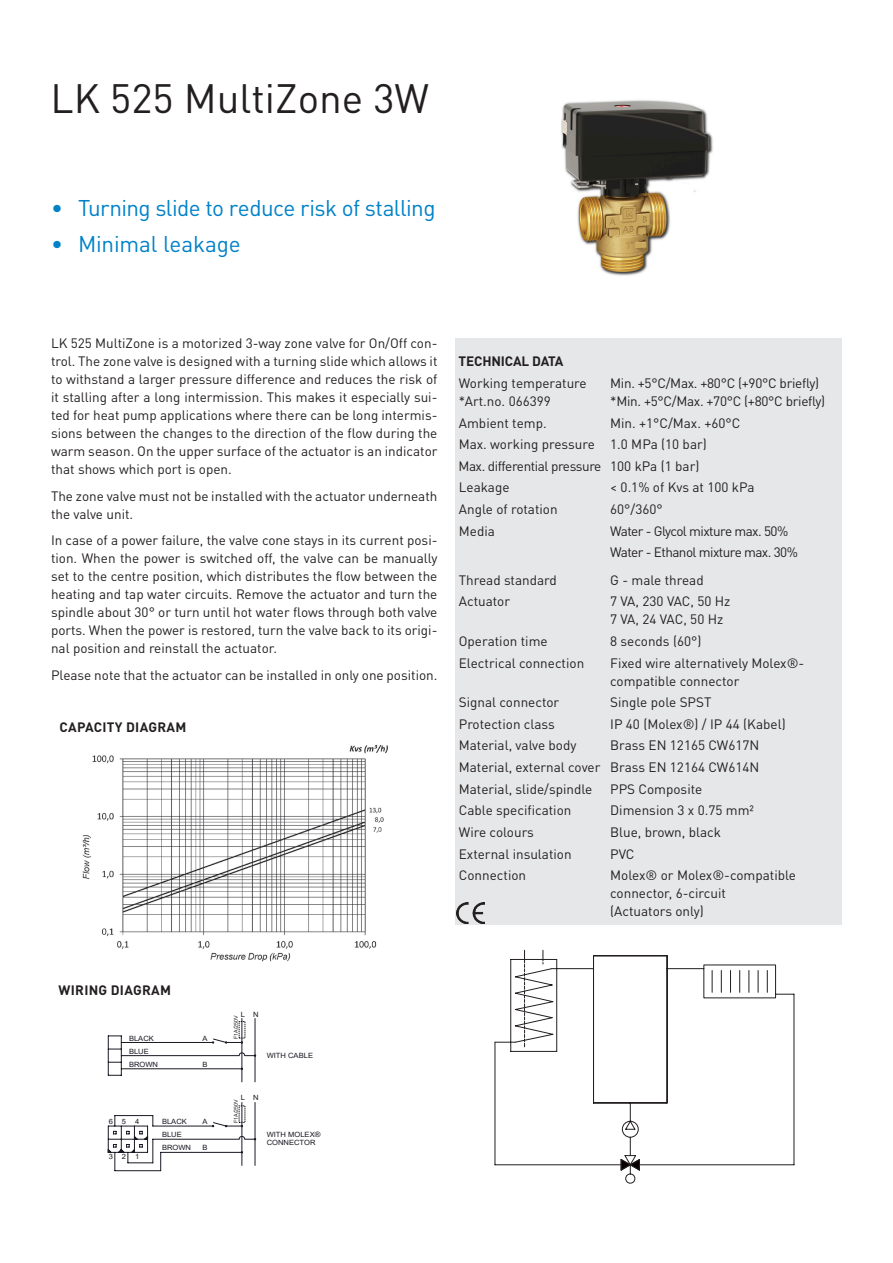
<style>
.page{position:relative;width:893px;height:1263px;background:#fff}
.page>*{position:absolute;margin:0;border:0;box-sizing:border-box;transform-origin:0 0}
.TableHead{font:40.5px "DIN Pro";color:#231f20}
.t1{font:22.5px "DIN Pro";letter-spacing:-.02em;color:#0082c8}
.para{font:13.5px/18px "DIN Pro";color:#231f20;text-align:justify}
.tech-td{font:13.5px/18px "DIN Pro";color:#231f20}
.tech-td-2{font:13.5px "DIN Pro";letter-spacing:-.02em;color:#231f20}
.tech-td-3{font:13.5px "DIN Pro";letter-spacing:-.04em;color:#231f20}
.SparepartsAccessorie{font:700 13.5px "DIN Pro";letter-spacing:.02em;color:#231f20}
.tech-td-4{font:13.5px "DIN Pro";letter-spacing:-.03em;color:#231f20}
.SparepartsAccessorie-2{font:700 13.5px "DIN Pro";letter-spacing:-.01em;color:#231f20}
.CCR_Article{font:7.2px/13.2px "Arial";color:#191924;scale:1.05 1}
.CCR_Article-2{font:5.25px "Arial";color:#1d1d1b}
.s1{font-size:7.35px}
</style>
<div class="page">
<img style="left:561px;top:100px;width:152px;height:176px">
<div style="left:455px;top:339px;width:387px;height:586px;background:#e6e7e9"></div>
<img style="left:457px;top:902px;width:27px;height:22px">
<svg style="left:108px;top:1018px;width:148px;height:153px"></svg>
<svg style="left:494px;top:955px;width:300px;height:216px"></svg>
<hr style="left:557px;top:968px;width:36px;height:1px;background:#231f20">
<hr style="left:556px;top:959px;width:1px;height:92px;background:#231f20">
<hr style="left:510px;top:959px;width:1px;height:92px;background:#231f20">
<hr style="left:511px;top:1051px;width:46px;height:1px;background:#231f20">
<svg style="left:620px;top:1155px;width:19px;height:29px"></svg>
<svg style="left:495px;top:950px;width:62px;height:97px"></svg>
<img style="left:82px;top:744px;width:306px;height:218px">
<p class="TableHead" style="left:51px;top:66px;width:380px">LK 525 MultiZone 3W</p>
<p class="t1" style="left:51px;top:190px;width:386px">• Turning slide to reduce risk of stalling</p>
<p class="t1" style="left:51px;top:226px;width:191px">• Minimal leakage</p>
<p class="para" style="left:51px;top:333px;width:388px">LK 525 MultiZone is a motorized 3-way zone valve for On/Off con&shy;trol. The zone valve is designed with a turning slide which allows it to withstand a larger pressure difference and reduces the risk of it stalling after a long intermission. This makes it especially sui&shy;ted for heat pump applications where there can be long intermis&shy;sions between the changes to the direction of the flow during the warm season. On the upper surface of the actuator is an indicator that shows which port is open.</p>
<p class="para" style="left:51px;top:486px;width:388px">The zone valve must not be installed with the actuator underneath the valve unit.</p>
<p class="para" style="left:51px;top:530px;width:388px">In case of a power failure, the valve cone stays in its current posi&shy;tion. When the power is switched off, the valve can be manually set to the centre position, which distributes the flow between the heating and tap water circuits. Remove the actuator and turn the spindle about 30° or turn until hot water flows through both valve ports. When the power is restored, turn the valve back to its origi&shy;nal position and reinstall the actuator.</p>
<p class="para" style="left:51px;top:665px;width:388px">Please note that the actuator can be installed in only one position.</p>
<p class="SparepartsAccessorie" style="left:60px;top:716px;width:128px">CAPACITY DIAGRAM</p>
<p class="SparepartsAccessorie-2" style="left:458px;top:350px;width:107px">TECHNICAL DATA</p>
<p class="tech-td" style="left:459px;top:373px;width:129px">Working temperature</p>
<p class="tech-td" style="left:459px;top:391px;width:94px">*Art.no. 066399</p>
<p class="tech-td-2" style="left:610px;top:372px;width:210px">Min. +5°C/Max. +80°C (+90°C briefly)</p>
<p class="tech-td-2" style="left:610px;top:390px;width:217px">*Min. +5°C/Max. +70°C (+80°C briefly)</p>
<p class="tech-td" style="left:459px;top:412px;width:89px">Ambient temp.</p>
<p class="tech-td" style="left:610px;top:412px;width:132px">Min. +1°C/Max. +60°C</p>
<p class="tech-td" style="left:459px;top:434px;width:137px">Max. working pressure</p>
<p class="tech-td" style="left:610px;top:434px;width:98px">1.0 MPa (10 bar)</p>
<p class="tech-td-4" style="left:458px;top:455px;width:144px">Max. differential pressure</p>
<p class="tech-td" style="left:610px;top:455px;width:91px">100 kPa (1 bar)</p>
<p class="tech-td" style="left:459px;top:477px;width:52px">Leakage</p>
<p class="tech-td" style="left:610px;top:477px;width:146px">&lt; 0.1% of Kvs at 100 kPa</p>
<p class="tech-td" style="left:459px;top:499px;width:100px">Angle of rotation</p>
<p class="tech-td" style="left:610px;top:499px;width:54px">60°/360°</p>
<p class="tech-td" style="left:459px;top:520px;width:38px">Media</p>
<p class="tech-td-3" style="left:610px;top:520px;width:180px">Water - Glycol mixture max. 50%</p>
<p class="tech-td-3" style="left:610px;top:542px;width:189px">Water - Ethanol mixture max. 30%</p>
<p class="tech-td" style="left:459px;top:570px;width:99px">Thread standard</p>
<p class="tech-td" style="left:610px;top:570px;width:95px">G - male thread</p>
<p class="tech-td" style="left:459px;top:591px;width:53px">Actuator</p>
<p class="tech-td" style="left:610px;top:591px;width:122px">7 VA, 230 VAC, 50 Hz</p>
<p class="tech-td" style="left:610px;top:609px;width:115px">7 VA, 24 VAC, 50 Hz</p>
<p class="tech-td" style="left:459px;top:631px;width:90px">Operation time</p>
<p class="tech-td" style="left:610px;top:631px;width:93px">8 seconds (60°)</p>
<p class="tech-td" style="left:459px;top:652px;width:127px">Electrical connection</p>
<p class="tech-td" style="left:610px;top:652px;width:196px">Fixed wire alternatively Molex®- compatible connector</p>
<p class="tech-td" style="left:459px;top:692px;width:102px">Signal connector</p>
<p class="tech-td" style="left:610px;top:692px;width:103px">Single pole SPST</p>
<p class="tech-td" style="left:459px;top:714px;width:98px">Protection class</p>
<p class="tech-td" style="left:610px;top:714px;width:177px">IP 40 (Molex®) / IP 44 (Kabel)</p>
<p class="tech-td" style="left:459px;top:735px;width:119px">Material, valve body</p>
<p class="tech-td" style="left:610px;top:735px;width:151px">Brass EN 12165 CW617N</p>
<p class="tech-td" style="left:459px;top:757px;width:143px">Material, external cover</p>
<p class="tech-td" style="left:610px;top:757px;width:151px">Brass EN 12164 CW614N</p>
<p class="tech-td" style="left:459px;top:778px;width:135px">Material, slide/spindle</p>
<p class="tech-td" style="left:610px;top:778px;width:94px">PPS Composite</p>
<p class="tech-td" style="left:459px;top:800px;width:114px">Cable specification</p>
<p class="tech-td" style="left:610px;top:800px;width:145px">Dimension 3 x 0.75 mm²</p>
<p class="tech-td" style="left:459px;top:822px;width:77px">Wire colours</p>
<p class="tech-td" style="left:610px;top:822px;width:112px">Blue, brown, black</p>
<p class="tech-td" style="left:459px;top:843px;width:114px">External insulation</p>
<p class="tech-td" style="left:610px;top:843px;width:26px">PVC</p>
<p class="tech-td" style="left:459px;top:865px;width:69px">Connection</p>
<p class="tech-td" style="left:610px;top:865px;width:187px">Molex® or Molex®-compatible connector, 6-circuit</p>
<p class="tech-td" style="left:610px;top:901px;width:95px">(Actuators only)</p>
<p class="SparepartsAccessorie" style="left:59px;top:979px;width:114px">WIRING DIAGRAM</p>
<p class="CCR_Article" style="left:129px;top:1032px;width:29px">BLACK<br>BLUE<br>BROWN</p>
<p class="CCR_Article" style="left:203px;top:1032px;width:6px">A</p>
<p class="CCR_Article" style="left:203px;top:1058px;width:6px">B</p>
<p class="CCR_Article" style="left:109px;top:1115px;width:30px">654</p>
<p class="CCR_Article" style="left:109px;top:1149px;width:30px">321</p>
<p class="CCR_Article" style="left:162px;top:1115px;width:25px">BLACK</p>
<p class="CCR_Article" style="left:162px;top:1128px;width:20px">BLUE</p>
<p class="CCR_Article" style="left:162px;top:1141px;width:29px">BROWN</p>
<p class="CCR_Article" style="left:203px;top:1115px;width:6px">A</p>
<p class="CCR_Article" style="left:203px;top:1141px;width:6px">B</p>
<p class="CCR_Article" style="left:241px;top:1007px;width:18px">L N</p>
<p class="CCR_Article-2" style="left:232px;top:1039px;width:25px;rotate:-90deg">F1A/250V</p>
<p class="CCR_Article" style="left:267px;top:1048px;width:46px">WITH CABLE</p>
<p class="CCR_Article" style="left:241px;top:1091px;width:6px">L</p>
<p class="CCR_Article-2" style="left:232px;top:1123px;width:25px;rotate:-90deg">F1A/250V</p>
<p class="CCR_Article" style="left:253px;top:1091px;width:7px">N</p>
<p class="CCR_Article" style="left:267px;top:1130px;width:53px;line-height:8.7px">WITH MOLEX<span class="s1">®<br></span>CONNECTOR</p>
</div>
